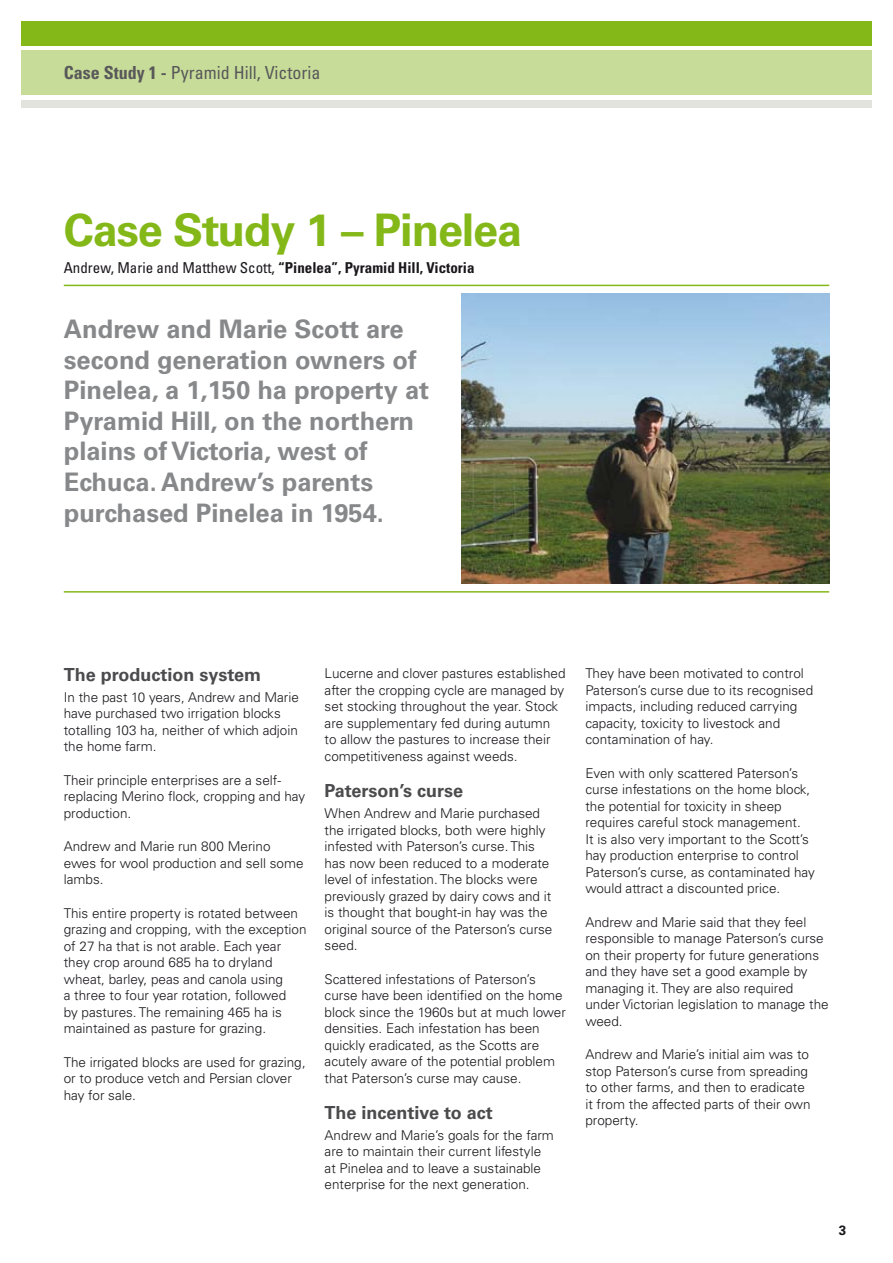
<style>
.page{position:relative;width:893px;height:1263px;background:#fff}
.page>*{position:absolute;margin:0;border:0;box-sizing:border-box;transform-origin:0 0}
.t1{font:700 45px "Univers";letter-spacing:-.025em;color:#84b819}
.t2{font:700 25.5px/30.6px "Univers";color:#87888a}
.t3{font:700 18px "Univers";color:#4b4b4d}
.t4{font:condensed 18px "Univers";color:#58585a}
.t5{font:700 condensed 15px "Univers";color:#1a171b}
.t6{font:300 13.5px/16.5px "Univers";color:#1a171b}
.t7{font:700 13.5px "Univers";color:#1a171b}
.s1{font-weight:700}
.s2{font-weight:400}
</style>
<div class="page">
<div style="left:21px;top:21px;width:851px;height:25px;background:#84b819"></div>
<div style="left:21px;top:51px;width:851px;height:44px;background:#c7dc98"></div>
<div style="left:21px;top:100px;width:851px;height:8px;background:#e3e3dd"></div>
<hr style="left:64px;top:285px;width:765px;height:1px;background:#84b819">
<img style="left:461px;top:293px;width:368px;height:291px">
<hr style="left:64px;top:591px;width:765px;height:2px;background:#84b819">
<h3 class="t4" style="left:64px;top:61px;width:258px"><span class="s1">Case Study 1 -</span> Pyramid Hill, Victoria</h3>
<h1 class="t1" style="left:64px;top:204px;width:460px">Case Study 1 – Pinelea</h1>
<p class="t5" style="left:64px;top:258px;width:412px"><span class="s2">Andrew, Marie and Matthew Scott,</span> “Pinelea”, Pyramid Hill, Victoria</p>
<h2 class="t2" style="left:64px;top:314px;width:367px">Andrew and Marie Scott are second generation owners of<br>Pinelea, a 1,150 ha property at<br>Pyramid Hill, on the northern plains of Victoria, west of<br>Echuca. Andrew’s parents purchased Pinelea in 1954.</h2>
<h3 class="t3" style="left:64px;top:664px;width:199px">The production system</h3>
<p class="t6" style="left:64px;top:689px;width:237px">In the past 10 years, Andrew and Marie have purchased two irrigation blocks totalling 103 ha, neither of which adjoin the home farm.</p>
<p class="t6" style="left:64px;top:772px;width:243px">Their principle enterprises are a self&shy;replacing Merino flock, cropping and hay production.</p>
<p class="t6" style="left:64px;top:838px;width:241px">Andrew and Marie run 800 Merino ewes for wool production and sell some lambs.</p>
<p class="t6" style="left:64px;top:905px;width:244px">This entire property is rotated between grazing and cropping, with the exception of 27 ha that is not arable. Each year they crop around 685 ha to dryland wheat, barley, peas and canola using<br>a three to four year rotation, followed<br>by pastures. The remaining 465 ha is maintained as pasture for grazing.</p>
<p class="t6" style="left:64px;top:1054px;width:243px">The irrigated blocks are used for grazing, or to produce vetch and Persian clover hay for sale.</p>
<p class="t6" style="left:325px;top:665px;width:242px">Lucerne and clover pastures established after the cropping cycle are managed by set stocking throughout the year. Stock are supplementary fed during autumn to allow the pastures to increase their competitiveness against weeds.</p>
<h3 class="t3" style="left:325px;top:780px;width:140px">Paterson’s curse</h3>
<p class="t6" style="left:325px;top:805px;width:229px">When Andrew and Marie purchased the irrigated blocks, both were highly infested with Paterson’s curse. This has now been reduced to a moderate level of infestation. The blocks were previously grazed by dairy cows and it is thought that bought-in hay was the original source of the Paterson’s curse seed.</p>
<p class="t6" style="left:325px;top:970px;width:243px">Scattered infestations of Paterson’s curse have been identified on the home block since the 1960s but at much lower densities. Each infestation has been quickly eradicated, as the Scotts are acutely aware of the potential problem that Paterson’s curse may cause.</p>
<h3 class="t3" style="left:325px;top:1102px;width:170px">The incentive to act</h3>
<p class="t6" style="left:325px;top:1127px;width:231px">Andrew and Marie’s goals for the farm are to maintain their current lifestyle at Pinelea and to leave a sustainable enterprise for the next generation.</p>
<p class="t6" style="left:585px;top:665px;width:229px">They have been motivated to control Paterson’s curse due to its recognised impacts, including reduced carrying capacity, toxicity to livestock and contamination of hay.</p>
<p class="t6" style="left:585px;top:765px;width:231px">Even with only scattered Paterson’s curse infestations on the home block, the potential for toxicity in sheep requires careful stock management.<br>It is also very important to the Scott’s hay production enterprise to control Paterson’s curse, as contaminated hay would attract a discounted price.</p>
<p class="t6" style="left:585px;top:914px;width:245px">Andrew and Marie said that they feel responsible to manage Paterson’s curse on their property for future generations and they have set a good example by managing it. They are also required under Victorian legislation to manage the weed.</p>
<p class="t6" style="left:585px;top:1046px;width:227px">Andrew and Marie’s initial aim was to stop Paterson’s curse from spreading to other farms, and then to eradicate it from the affected parts of their own property.</p>
<p class="t7" style="left:839px;top:1222px;width:9px">3</p>
</div>
